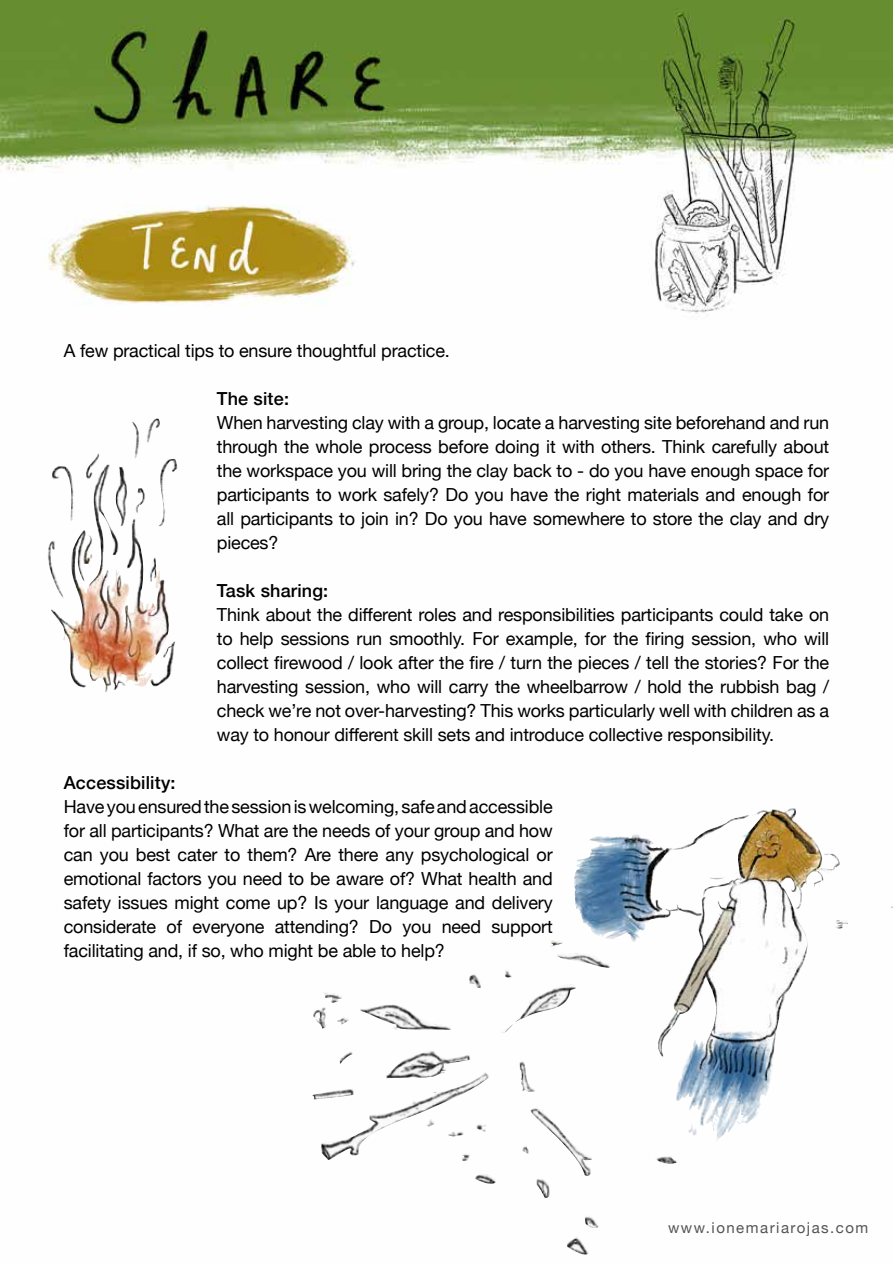
<style>
.page{position:relative;width:893px;height:1263px;background:#fff}
.page>*{position:absolute;margin:0;border:0;box-sizing:border-box;transform-origin:0 0}
.t1{font:18px/24px "Helvetica Neue";letter-spacing:-.01em;color:#000;text-align:justify}
.t2{font:500 18px "Helvetica Neue";letter-spacing:.01em;color:#000}
.t3{font:15px "Helvetica Neue";letter-spacing:.1em;color:#555454}
</style>
<div class="page">
<img style="left:0;top:0;width:893px;height:1255px">
<img style="left:43px;top:204px;width:321px;height:118px">
<img style="left:51px;top:418px;width:127px;height:274px">
<img style="left:309px;top:905px;width:584px;height:255px">
<img style="left:573px;top:808px;width:216px;height:248px">
<p class="t1" style="left:64px;top:340px;width:388px">A few practical tips to ensure thoughtful practice.</p>
<p class="t2" style="left:217px;top:384px;width:74px">The site:</p>
<p class="t1" style="left:217px;top:412px;width:614px">When harvesting clay with a group, locate a harvesting site beforehand and run through the whole process before doing it with others. Think carefully about the workspace you will bring the clay back to - do you have enough space for participants to work safely? Do you have the right materials and enough for all participants to join in? Do you have somewhere to store the clay and dry pieces?</p>
<p class="t2" style="left:217px;top:576px;width:113px">Task sharing:</p>
<p class="t1" style="left:217px;top:604px;width:614px">Think about the different roles and responsibilities participants could take on to help sessions run smoothly. For example, for the firing session, who will collect firewood / look after the fire / turn the pieces / tell the stories? For the harvesting session, who will carry the wheelbarrow / hold the rubbish bag / check we’re not over-harvesting? This works particularly well with children as a way to honour different skill sets and introduce collective responsibility.</p>
<p class="t2" style="left:64px;top:768px;width:113px">Accessibility:</p>
<p class="t1" style="left:64px;top:796px;width:490px">Have you ensured the session is welcoming, safe and accessible for all participants? What are the needs of your group and how can you best cater to them? Are there any psychological or emotional factors you need to be aware of? What health and safety issues might come up? Is your language and delivery considerate of everyone attending? Do you need support facilitating and, if so, who might be able to help?</p>
<p class="t3" style="left:668px;top:1217px;width:202px">www.ionemariarojas.com</p>
</div>
